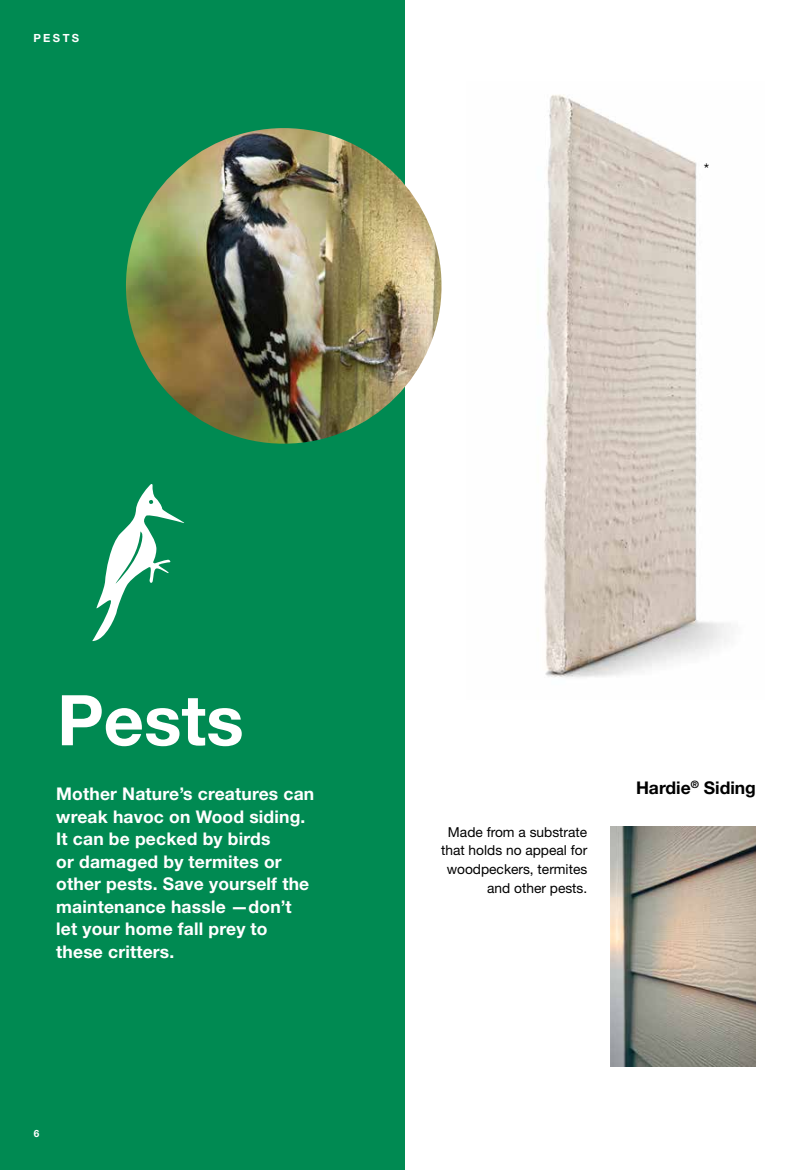
<style>
.page{position:relative;width:810px;height:1170px;background:#fff}
.page>*{position:absolute;margin:0;border:0;box-sizing:border-box;transform-origin:0 0}
.t1{font:700 70px "Helvetica Neue LT Pro";color:#fff}
.t2{font:700 17.5px/22.5px "Helvetica Neue LT Pro";letter-spacing:.01em;color:#fff}
.t3{font:700 17.5px "Helvetica Neue LT Pro";color:#000}
.t4{font:300 condensed 16.25px "Helvetica Neue LT Pro";color:#000}
.t5{font:13.75px/18.8px "Helvetica Neue LT Pro";color:#000;text-align:right}
.t6{font:700 11.25px "Helvetica Neue LT Pro";letter-spacing:.215em;color:#fff}
.t7{font:700 10px "Helvetica Neue LT Pro";color:#fff}
</style>
<div class="page">
<div style="left:0;top:0;width:405px;height:1170px;background:#008a52"></div>
<img style="left:126px;top:128px;width:316px;height:316px;border-radius:158px">
<img style="left:611px;top:827px;width:145px;height:239px">
<img style="left:544px;top:94px;width:187px;height:584px">
<svg style="left:92px;top:484px;width:92px;height:157px"></svg>
<p class="t6" style="left:33px;top:31px;width:47px">PESTS</p>
<p class="t4" style="left:704px;top:159px;width:7px">*</p>
<h1 class="t1" style="left:57px;top:677px;width:188px">Pests</h1>
<p class="t2" style="left:56px;top:782px;width:260px">Mother Nature’s creatures can wreak havoc on Wood siding.<br>It can be pecked by birds<br>or damaged by termites or other pests. Save yourself the maintenance hassle —don’t let your home fall prey to these critters.</p>
<p class="t7" style="left:34px;top:1127px;width:7px">6</p>
<p class="t5" style="left:441px;top:822px;width:148px">Made from a substrate that holds no appeal for woodpeckers, termites and other pests.</p>
<p class="t3" style="left:636px;top:777px;width:121px">Hardie<sup>®</sup> Siding</p>
</div>
